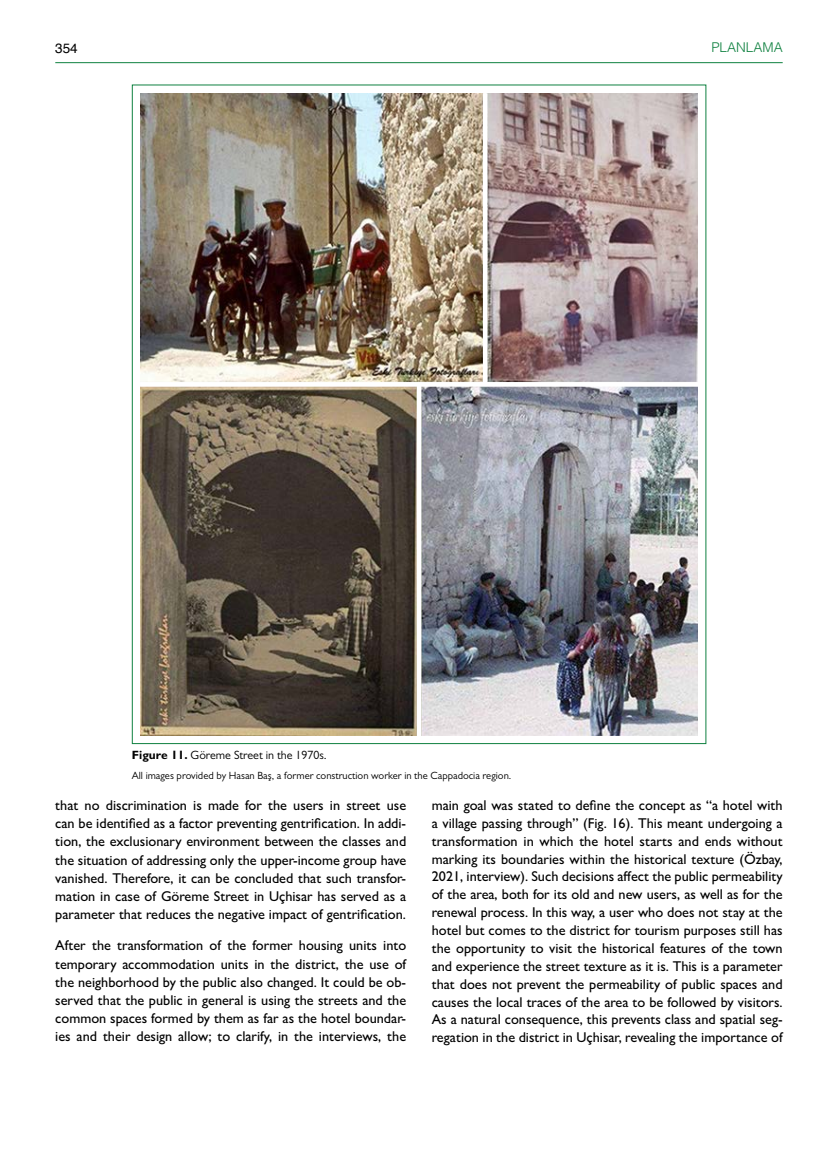
<style>
.page{position:relative;width:838px;height:1170px;background:#fff}
.page>*{position:absolute;margin:0;border:0;box-sizing:border-box;transform-origin:0 0}
.t1{font:500 14.25px/17.9px "Gill Sans MT Pro";color:#000;text-align:justify}
.t2{font:300 13.5px "Helvetica";color:#0f8140}
.t3{font:13.5px "Helvetica";color:#000}
.t4{font:12px "Gill Sans MT Pro";color:#000}
.t5{font:10.5px "Gill Sans MT Pro";color:#000}
.s1{font-weight:700}
</style>
<div class="page">
<hr style="left:55px;top:62px;width:727px;height:1px;background:#0f8140">
<img style="left:140px;top:93px;width:557px;height:642px">
<hr style="left:483px;top:93px;width:4px;height:291px;background:#fff">
<hr style="left:417px;top:384px;width:4px;height:352px;background:#fff">
<hr style="left:140px;top:382px;width:558px;height:4px;background:#fff">
<p class="t3" style="left:55px;top:37px;width:24px">354</p>
<p class="t2" style="left:711px;top:36px;width:73px">PLANLAMA</p>
<p class="t4" style="left:132px;top:748px;width:196px"><span class="s1">Figure 11.</span> Göreme Street in the 1970s.</p>
<p class="t5" style="left:132px;top:769px;width:381px">All images provided by Hasan Baş, a former construction worker in the Cappadocia region.</p>
<p class="t1" style="left:55px;top:795px;width:352px;line-height:18.3px">that no discrimination is made for the users in street use can be identified as a factor preventing gentrification. In addi&shy;tion, the exclusionary environment between the classes and the situation of addressing only the upper-income group have vanished. Therefore, it can be concluded that such transfor&shy;mation in case of Göreme Street in Uçhisar has served as a parameter that reduces the negative impact of gentrification.</p>
<p class="t1" style="left:55px;top:936px;width:352px">After the transformation of the former housing units into temporary accommodation units in the district, the use of the neighborhood by the public also changed. It could be ob&shy;served that the public in general is using the streets and the common spaces formed by them as far as the hotel boundar&shy;ies and their design allow; to clarify, in the interviews, the</p>
<p class="t1" style="left:432px;top:796px;width:352px">main goal was stated to define the concept as “a hotel with a village passing through” (Fig. 16). This meant undergoing a transformation in which the hotel starts and ends without marking its boundaries within the historical texture (Özbay, 2021, interview). Such decisions affect the public permeability of the area, both for its old and new users, as well as for the renewal process. In this way, a user who does not stay at the hotel but comes to the district for tourism purposes still has the opportunity to visit the historical features of the town and experience the street texture as it is. This is a parameter that does not prevent the permeability of public spaces and causes the local traces of the area to be followed by visitors.<br>As a natural consequence, this prevents class and spatial seg&shy;regation in the district in Uçhisar, revealing the importance of</p>
</div>
